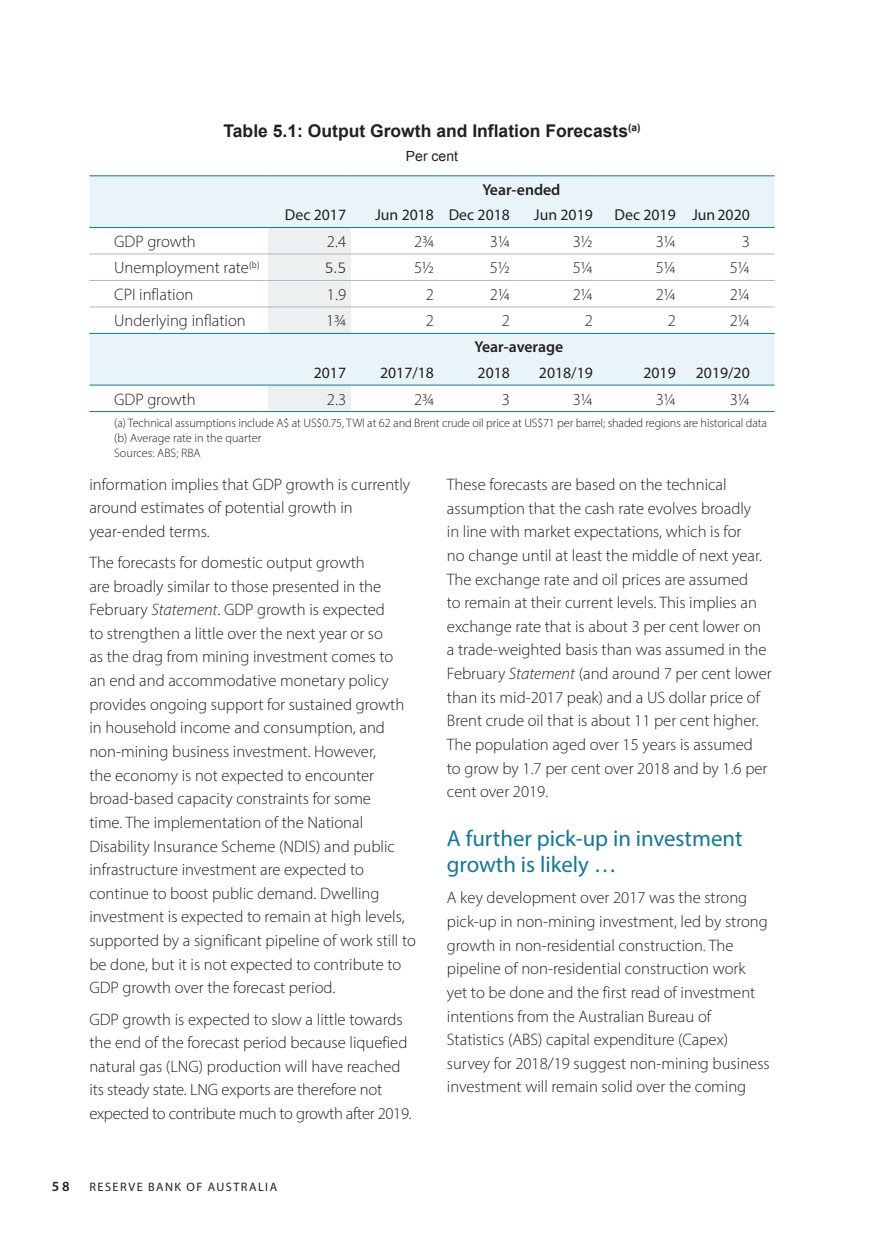
<style>
.page{position:relative;width:874px;height:1241px;background:#fff}
.page>*{position:absolute;margin:0;border:0;box-sizing:border-box;transform-origin:0 0}
.t1{font:22.75px/26.2px "Myriad Pro";color:#107997}
.t2{font:700 17.5px "Arial";color:#231f20}
.t3{font:300 16.62px/23.6px "Myriad Pro";color:#231f20}
.t4{font:300 16.62px "Calibri";color:#231f20}
.t5{font:15.75px "Myriad Pro";color:#231f20}
.t6{font:600 15.75px "Myriad Pro";color:#231f20}
.t7{font:14px "Arial";color:#231f20}
.t8{font:600 14px "Myriad Pro";color:#231f20}
.t9{font:300 12.25px/14.9px "Myriad Pro";letter-spacing:-.01em;color:#231f20}
.t10{font:12.25px "Myriad Pro Regular 3";letter-spacing:.12em;color:#231f20}
.s1{font-style:italic}
</style>
<div class="page">
<svg style="left:89px;top:176px;width:685px;height:209px;fill:#e9f4f8"></svg>
<div style="left:268px;top:228px;width:83px;height:183px;background:#edf0f0"></div>
<hr style="left:268px;top:175px;width:83px;height:1px;background:#0d7799">
<hr style="left:351px;top:175px;width:83px;height:1px;background:#0d7799">
<hr style="left:434px;top:175px;width:82px;height:1px;background:#0d7799">
<hr style="left:516px;top:175px;width:83px;height:1px;background:#0d7799">
<hr style="left:599px;top:175px;width:83px;height:1px;background:#0d7799">
<hr style="left:682px;top:175px;width:92px;height:1px;background:#0d7799">
<hr style="left:89px;top:175px;width:179px;height:1px;background:#0d7799">
<hr style="left:89px;top:253px;width:179px;height:1px;background:#b0b6ba">
<hr style="left:351px;top:253px;width:83px;height:1px;background:#b0b6ba">
<hr style="left:434px;top:253px;width:82px;height:1px;background:#b0b6ba">
<hr style="left:516px;top:253px;width:83px;height:1px;background:#b0b6ba">
<hr style="left:599px;top:253px;width:83px;height:1px;background:#b0b6ba">
<hr style="left:682px;top:253px;width:92px;height:1px;background:#b0b6ba">
<hr style="left:89px;top:280px;width:179px;height:1px;background:#b0b6ba">
<hr style="left:268px;top:280px;width:83px;height:1px;background:#b0b6ba">
<hr style="left:351px;top:280px;width:83px;height:1px;background:#b0b6ba">
<hr style="left:434px;top:280px;width:82px;height:1px;background:#b0b6ba">
<hr style="left:516px;top:280px;width:83px;height:1px;background:#b0b6ba">
<hr style="left:599px;top:280px;width:83px;height:1px;background:#b0b6ba">
<hr style="left:682px;top:280px;width:92px;height:1px;background:#b0b6ba">
<hr style="left:89px;top:306px;width:179px;height:1px;background:#b0b6ba">
<hr style="left:268px;top:306px;width:83px;height:1px;background:#b0b6ba">
<hr style="left:351px;top:306px;width:83px;height:1px;background:#b0b6ba">
<hr style="left:434px;top:306px;width:82px;height:1px;background:#b0b6ba">
<hr style="left:516px;top:306px;width:83px;height:1px;background:#b0b6ba">
<hr style="left:599px;top:306px;width:83px;height:1px;background:#b0b6ba">
<hr style="left:682px;top:306px;width:92px;height:1px;background:#b0b6ba">
<hr style="left:268px;top:253px;width:83px;height:1px;background:#b0b6ba">
<hr style="left:89px;top:227px;width:179px;height:1px;background:#0d7799">
<hr style="left:268px;top:227px;width:83px;height:1px;background:#0d7799">
<hr style="left:351px;top:227px;width:83px;height:1px;background:#0d7799">
<hr style="left:434px;top:227px;width:82px;height:1px;background:#0d7799">
<hr style="left:516px;top:227px;width:83px;height:1px;background:#0d7799">
<hr style="left:599px;top:227px;width:83px;height:1px;background:#0d7799">
<hr style="left:682px;top:227px;width:92px;height:1px;background:#0d7799">
<hr style="left:89px;top:411px;width:179px;height:1px;background:#0d7799">
<hr style="left:268px;top:411px;width:83px;height:1px;background:#0d7799">
<hr style="left:351px;top:411px;width:83px;height:1px;background:#0d7799">
<hr style="left:434px;top:411px;width:82px;height:1px;background:#0d7799">
<hr style="left:516px;top:411px;width:83px;height:1px;background:#0d7799">
<hr style="left:599px;top:411px;width:83px;height:1px;background:#0d7799">
<hr style="left:682px;top:411px;width:92px;height:1px;background:#0d7799">
<hr style="left:89px;top:385px;width:179px;height:1px;background:#0d7799">
<hr style="left:268px;top:385px;width:83px;height:1px;background:#0d7799">
<hr style="left:351px;top:385px;width:83px;height:1px;background:#0d7799">
<hr style="left:434px;top:385px;width:82px;height:1px;background:#0d7799">
<hr style="left:516px;top:385px;width:83px;height:1px;background:#0d7799">
<hr style="left:599px;top:385px;width:83px;height:1px;background:#0d7799">
<hr style="left:682px;top:385px;width:92px;height:1px;background:#0d7799">
<hr style="left:89px;top:333px;width:179px;height:1px;background:#0d7799">
<hr style="left:268px;top:333px;width:83px;height:1px;background:#0d7799">
<hr style="left:351px;top:333px;width:83px;height:1px;background:#0d7799">
<hr style="left:434px;top:333px;width:82px;height:1px;background:#0d7799">
<hr style="left:516px;top:333px;width:83px;height:1px;background:#0d7799">
<hr style="left:599px;top:333px;width:83px;height:1px;background:#0d7799">
<hr style="left:682px;top:333px;width:92px;height:1px;background:#0d7799">
<p class="t2" style="left:223px;top:119px;width:418px">Table 5.1: Output Growth and Inflation Forecasts<sup>(a)</sup></p>
<p class="t7" style="left:406px;top:147px;width:54px">Per cent</p>
<p class="t6" style="left:482px;top:179px;width:80px">Year-ended</p>
<p class="t5" style="left:285px;top:205px;width:63px">Dec 2017</p>
<p class="t5" style="left:375px;top:205px;width:136px">Jun 2018 Dec 2018</p>
<p class="t5" style="left:533px;top:205px;width:60px">Jun 2019</p>
<p class="t5" style="left:614px;top:205px;width:137px">Dec 2019 Jun 2020</p>
<p class="t3" style="left:114px;top:229px;width:83px">GDP growth</p>
<p class="t3" style="left:327px;top:229px;width:21px">2.4</p>
<p class="t3" style="left:414px;top:229px;width:21px">2¾</p>
<p class="t3" style="left:489px;top:229px;width:21px">3¼</p>
<p class="t3" style="left:572px;top:229px;width:21px">3½</p>
<p class="t3" style="left:655px;top:229px;width:21px">3¼</p>
<p class="t3" style="left:741px;top:229px;width:10px">3</p>
<p class="t3" style="left:114px;top:256px;width:147px">Unemployment rate<sup>(b)</sup></p>
<p class="t4" style="left:325px;top:257px;width:22px">5.5</p>
<p class="t3" style="left:414px;top:256px;width:21px">5½</p>
<p class="t3" style="left:489px;top:256px;width:21px">5½</p>
<p class="t3" style="left:572px;top:256px;width:21px">5¼</p>
<p class="t3" style="left:655px;top:256px;width:21px">5¼</p>
<p class="t3" style="left:729px;top:256px;width:21px">5¼</p>
<p class="t3" style="left:114px;top:282px;width:81px">CPI inflation</p>
<p class="t3" style="left:327px;top:282px;width:21px">1.9</p>
<p class="t3" style="left:425px;top:282px;width:10px">2</p>
<p class="t3" style="left:489px;top:282px;width:21px">2¼</p>
<p class="t3" style="left:572px;top:282px;width:21px">2¼</p>
<p class="t3" style="left:655px;top:282px;width:21px">2¼</p>
<p class="t3" style="left:729px;top:282px;width:21px">2¼</p>
<p class="t3" style="left:114px;top:309px;width:133px">Underlying inflation</p>
<p class="t3" style="left:326px;top:309px;width:21px">1¾</p>
<p class="t3" style="left:425px;top:309px;width:10px">2</p>
<p class="t3" style="left:501px;top:309px;width:10px">2</p>
<p class="t3" style="left:584px;top:309px;width:10px">2</p>
<p class="t3" style="left:667px;top:309px;width:10px">2</p>
<p class="t3" style="left:729px;top:309px;width:21px">2¼</p>
<p class="t6" style="left:474px;top:337px;width:90px">Year-average</p>
<p class="t5" style="left:313px;top:363px;width:34px">2017</p>
<p class="t5" style="left:380px;top:363px;width:55px">2017/18</p>
<p class="t5" style="left:477px;top:363px;width:34px">2018</p>
<p class="t5" style="left:538px;top:363px;width:55px">2018/19</p>
<p class="t5" style="left:643px;top:363px;width:34px">2019</p>
<p class="t5" style="left:695px;top:363px;width:55px">2019/20</p>
<p class="t3" style="left:114px;top:387px;width:83px">GDP growth</p>
<p class="t3" style="left:327px;top:387px;width:21px">2.3</p>
<p class="t3" style="left:414px;top:387px;width:21px">2¾</p>
<p class="t3" style="left:501px;top:387px;width:10px">3</p>
<p class="t3" style="left:572px;top:387px;width:21px">3¼</p>
<p class="t3" style="left:655px;top:387px;width:21px">3¼</p>
<p class="t3" style="left:729px;top:387px;width:21px">3¼</p>
<p class="t9" style="left:114px;top:415px;width:654px">(a) Technical assumptions include A$ at US$0.75, TWI at 62 and Brent crude oil price at US$71 per barrel; shaded regions are historical data (b) Average rate in the quarter<br>Sources: ABS; RBA</p>
<p class="t3" style="left:446px;top:472px;width:326px">These forecasts are based on the technical assumption that the cash rate evolves broadly<br>in line with market expectations, which is for<br>no change until at least the middle of next year.<br>The exchange rate and oil prices are assumed<br>to remain at their current levels. This implies an exchange rate that is about 3 per cent lower on a trade-weighted basis than was assumed in the February <span class="s1">Statement</span> (and around 7 per cent lower than its mid-2017 peak) and a US dollar price of Brent crude oil that is about 11 per cent higher.<br>The population aged over 15 years is assumed<br>to grow by 1.7 per cent over 2018 and by 1.6 per cent over 2019.</p>
<h1 class="t1" style="left:446px;top:824px;width:297px">A further pick-up in investment growth is likely …</h1>
<p class="t3" style="left:446px;top:885px;width:324px">A key development over 2017 was the strong pick-up in non-mining investment, led by strong growth in non-residential construction. The pipeline of non-residential construction work yet to be done and the first read of investment intentions from the Australian Bureau of Statistics (ABS) capital expenditure (Capex) survey for 2018/19 suggest non-mining business investment will remain solid over the coming</p>
<p class="t3" style="left:89px;top:472px;width:322px">information implies that GDP growth is currently around estimates of potential growth in year-ended terms.</p>
<p class="t3" style="left:89px;top:550px;width:328px">The forecasts for domestic output growth<br>are broadly similar to those presented in the February <span class="s1">Statement</span>. GDP growth is expected<br>to strengthen a little over the next year or so<br>as the drag from mining investment comes to<br>an end and accommodative monetary policy provides ongoing support for sustained growth in household income and consumption, and non-mining business investment. However,<br>the economy is not expected to encounter broad-based capacity constraints for some<br>time. The implementation of the National Disability Insurance Scheme (NDIS) and public infrastructure investment are expected to continue to boost public demand. Dwelling investment is expected to remain at high levels, supported by a significant pipeline of work still to be done, but it is not expected to contribute to GDP growth over the forecast period.</p>
<p class="t3" style="left:89px;top:1006px;width:323px">GDP growth is expected to slow a little towards the end of the forecast period because liquefied natural gas (LNG) production will have reached its steady state. LNG exports are therefore not expected to contribute much to growth after 2019.</p>
<p class="t8" style="left:52px;top:1177px;width:19px">58</p>
<p class="t10" style="left:89px;top:1179px;width:189px">RESERVE BANK OF AUSTRALIA</p>
</div>
